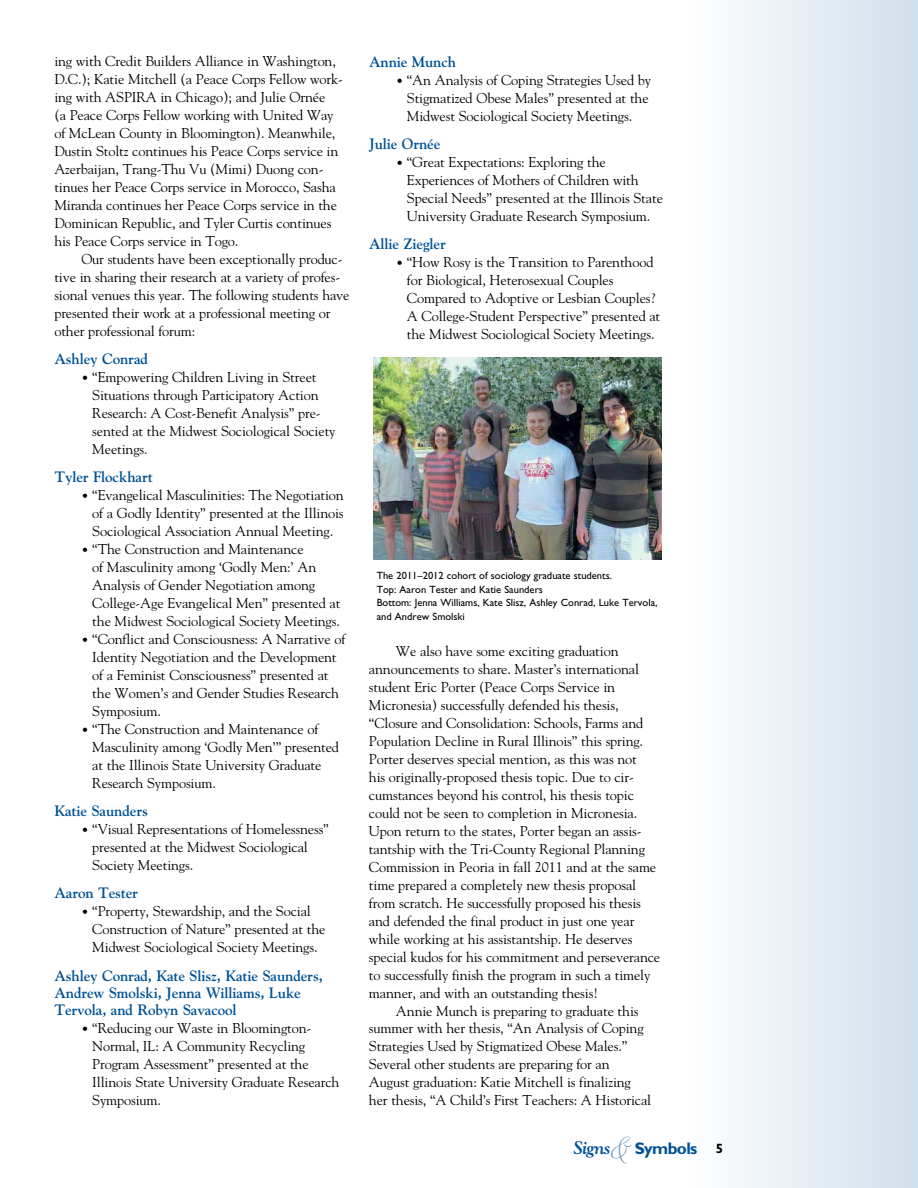
<style>
.page{position:relative;width:918px;height:1188px;background:#fff}
.page>*{position:absolute;margin:0;border:0;box-sizing:border-box;transform-origin:0 0}
.t1{font:45.75px "Avalon";color:#6697bf}
.t2{font:italic 700 18.3px "Goudy";letter-spacing:-.03em;color:#005295}
.t3{font:700 16.8px "Gill Sans";letter-spacing:-.035em;color:#005295}
.t4{font:700 15px/17.2px "Goudy";letter-spacing:-.01em;color:#005295}
.t5{font:14.25px/18px "Goudy";letter-spacing:-.01em;color:#000}
.t6{font:10.5px/13.5px "Gill Sans";color:#000}
.s1{font-size:12px}
.s2{font-size:13.5px;color:#000}
</style>
<div class="page">
<div style="left:684px;top:0;width:234px;height:1188px;background:linear-gradient(to right,#fff,#d0dfeb)"></div>
<img style="left:374px;top:357px;width:287px;height:203px">
<p class="t5" style="left:54px;top:52px;width:290px">ing with Credit Builders Alliance in Washington, D.C.); Katie Mitchell (a Peace Corps Fellow work&shy;ing with ASPIRA in Chicago); and Julie Ornée<br>(a Peace Corps Fellow working with United Way of McLean County in Bloomington). Meanwhile, Dustin Stoltz continues his Peace Corps service in Azerbaijan, Trang-Thu Vu (Mimi) Duong con&shy;tinues her Peace Corps service in Morocco, Sasha Miranda continues her Peace Corps service in the Dominican Republic, and Tyler Curtis continues his Peace Corps service in Togo.</p>
<p class="t5" style="left:54px;top:250px;width:297px;text-indent:27px">Our students have been exceptionally produc&shy;tive in sharing their research at a variety of profes&shy;sional venues this year. The following students have presented their work at a professional meeting or other professional forum:</p>
<p class="t4" style="left:54px;top:350px;width:95px">Ashley Conrad</p>
<p class="t5" style="left:92px;top:368px;width:245px;text-indent:-11px"><span class="s1">•</span> “Empowering Children Living in Street Situations through Participatory Action Research: A Cost-Benefit Analysis” pre&shy;sented at the Midwest Sociological Society Meetings.</p>
<p class="t4" style="left:54px;top:468px;width:100px">Tyler Flockhart</p>
<p class="t5" style="left:92px;top:486px;width:253px;text-align:justify;text-indent:-11px"><span class="s1">•</span> “Evangelical Masculinities: The Negotiation of a Godly Identity” presented at the Illinois Sociological Association Annual Meeting.</p>
<p class="t5" style="left:92px;top:540px;width:250px;text-indent:-11px"><span class="s1">•</span> “The Construction and Maintenance<br>of Masculinity among ‘Godly Men:’ An Analysis of Gender Negotiation among College-Age Evangelical Men” presented at the Midwest Sociological Society Meetings.</p>
<p class="t5" style="left:92px;top:630px;width:255px;text-indent:-11px"><span class="s1">•</span> “Conflict and Consciousness: A Narrative of Identity Negotiation and the Development of a Feminist Consciousness” presented at the Women’s and Gender Studies Research Symposium.</p>
<p class="t5" style="left:92px;top:720px;width:248px;text-indent:-11px"><span class="s1">•</span> “The Construction and Maintenance of Masculinity among ‘Godly Men’” presented at the Illinois State University Graduate Research Symposium.</p>
<p class="t4" style="left:54px;top:802px;width:95px">Katie Saunders</p>
<p class="t5" style="left:92px;top:820px;width:238px;text-indent:-11px"><span class="s1">•</span> “Visual Representations of Homelessness” presented at the Midwest Sociological<br>Society Meetings.</p>
<p class="t4" style="left:54px;top:884px;width:85px">Aaron Tester</p>
<p class="t5" style="left:92px;top:902px;width:235px;text-indent:-11px"><span class="s1">•</span> “Property, Stewardship, and the Social<br>Construction of Nature” presented at the<br>Midwest Sociological Society Meetings.</p>
<p class="t4" style="left:54px;top:966px;width:270px">Ashley Conrad, Kate Slisz, Katie Saunders,<br>Andrew Smolski, Jenna Williams, Luke<br>Tervola, and Robyn Savacool</p>
<p class="t5" style="left:92px;top:1019px;width:249px;text-indent:-11px"><span class="s1">•</span> “Reducing our Waste in Bloomington-Normal, IL: A Community Recycling Program Assessment” presented at the Illinois State University Graduate Research Symposium.</p>
<p class="t4" style="left:369px;top:53px;width:89px">Annie Munch</p>
<p class="t5" style="left:396px;top:70px;width:257px;text-align:center"><span class="s1">•</span> “An Analysis of Coping Strategies Used by<br>Stigmatized Obese Males” presented at the<br>Midwest Sociological Society Meetings.</p>
<p class="t4" style="left:369px;top:135px;width:73px">Julie Ornée</p>
<p class="t5" style="left:407px;top:152px;width:258px;text-indent:-11px"><span class="s1">•</span> “Great Expectations: Exploring the Experiences of Mothers of Children with Special Needs” presented at the Illinois State University Graduate Research Symposium.</p>
<p class="t4" style="left:369px;top:235px;width:78px">Allie Ziegler</p>
<p class="t5" style="left:407px;top:252px;width:255px;text-indent:-11px"><span class="s1">•</span> “How Rosy is the Transition to Parenthood for Biological, Heterosexual Couples Compared to Adoptive or Lesbian Couples?<br>A College-Student Perspective” presented at the Midwest Sociological Society Meetings.</p>
<p class="t6" style="left:377px;top:569px;width:282px">The 2011–2012 cohort of sociology graduate students.<br>Top: Aaron Tester and Katie Saunders<br>Bottom: Jenna Williams, Kate Slisz, Ashley Conrad, Luke Tervola, and Andrew Smolski</p>
<p class="t5" style="left:396px;top:641px;width:224px">We also have some exciting graduation</p>
<p class="t5" style="left:369px;top:659px;width:272px">announcements to share. Master’s international</p>
<p class="t5" style="left:369px;top:677px;width:248px">student Eric Porter (Peace Corps Service in</p>
<p class="t5" style="left:369px;top:695px;width:251px">Micronesia) successfully defended his thesis,</p>
<p class="t5" style="left:369px;top:713px;width:276px">“Closure and Consolidation: Schools, Farms and</p>
<p class="t5" style="left:369px;top:731px;width:276px">Population Decline in Rural Illinois” this spring.</p>
<p class="t5" style="left:369px;top:749px;width:270px">Porter deserves special mention, as this was not</p>
<p class="t5" style="left:369px;top:767px;width:266px">his originally-proposed thesis topic. Due to cir-</p>
<p class="t5" style="left:369px;top:785px;width:267px">cumstances beyond his control, his thesis topic</p>
<p class="t5" style="left:369px;top:803px;width:270px">could not be seen to completion in Micronesia.</p>
<p class="t5" style="left:369px;top:821px;width:274px">Upon return to the states, Porter began an assis-</p>
<p class="t5" style="left:369px;top:839px;width:278px">tantship with the Tri-County Regional Planning</p>
<p class="t5" style="left:369px;top:857px;width:289px">Commission in Peoria in fall 2011 and at the same</p>
<p class="t5" style="left:369px;top:875px;width:269px">time prepared a completely new thesis proposal</p>
<p class="t5" style="left:369px;top:893px;width:273px">from scratch. He successfully proposed his thesis</p>
<p class="t5" style="left:369px;top:911px;width:267px">and defended the final product in just one year</p>
<p class="t5" style="left:369px;top:929px;width:265px">while working at his assistantship. He deserves</p>
<p class="t5" style="left:369px;top:947px;width:293px">special kudos for his commitment and perseverance</p>
<p class="t5" style="left:369px;top:965px;width:283px">to successfully finish the program in such a timely</p>
<p class="t5" style="left:369px;top:983px;width:231px">manner, and with an outstanding thesis!</p>
<p class="t5" style="left:396px;top:1001px;width:244px">Annie Munch is preparing to graduate this</p>
<p class="t5" style="left:369px;top:1019px;width:276px">summer with her thesis, “An Analysis of Coping</p>
<p class="t5" style="left:369px;top:1037px;width:260px">Strategies Used by Stigmatized Obese Males.”</p>
<p class="t5" style="left:369px;top:1055px;width:242px">Several other students are preparing for an</p>
<p class="t5" style="left:369px;top:1073px;width:263px">August graduation: Katie Mitchell is finalizing</p>
<p class="t5" style="left:369px;top:1091px;width:284px">her thesis, “A Child’s First Teachers: A Historical</p>
<p class="t2" style="left:574px;top:1136px;width:39px">Signs</p>
<h1 class="t1" style="left:611px;top:1119px;width:21px">&amp;</h1>
<p class="t3" style="left:635px;top:1138px;width:90px">Symbols <span class="s2">5</span></p>
</div>
